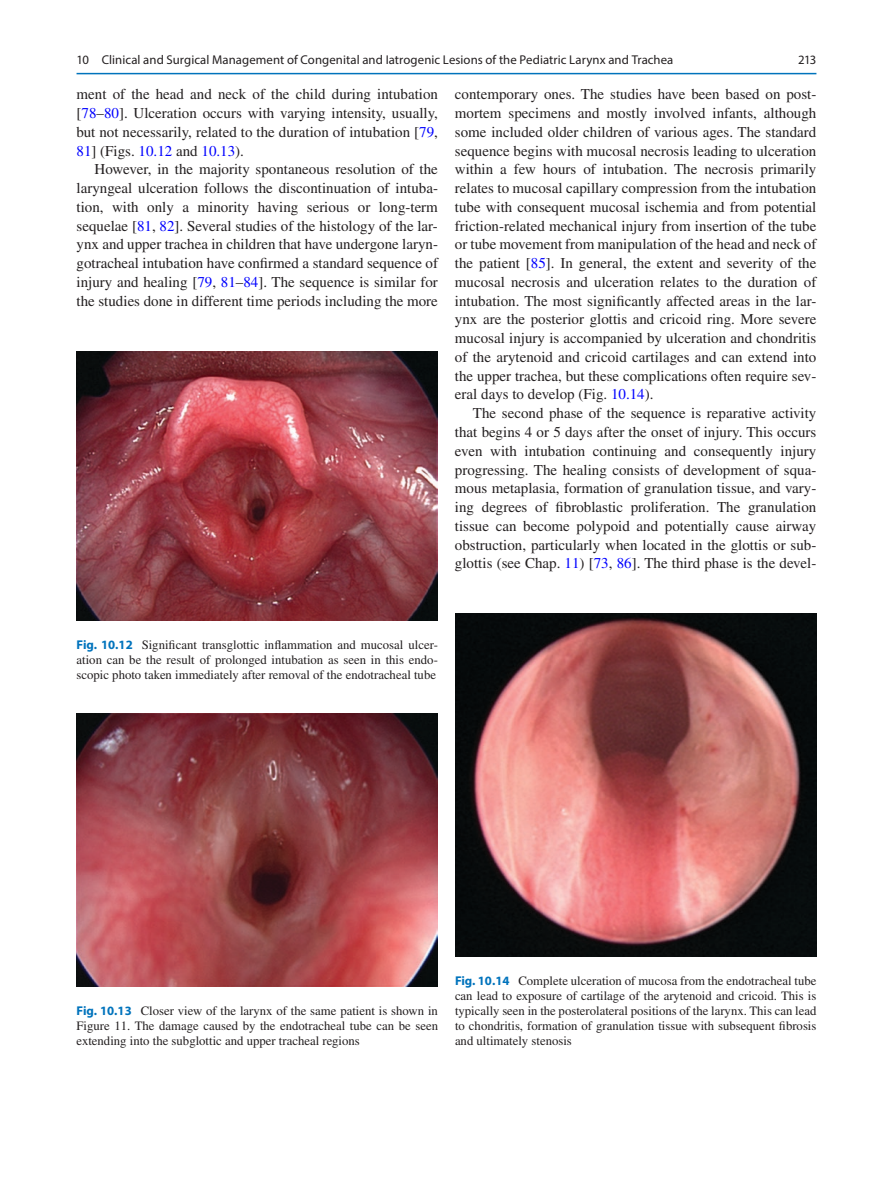
<style>
.page{position:relative;width:893px;height:1187px;background:#fff}
.page>*{position:absolute;margin:0;border:0;box-sizing:border-box;transform-origin:0 0}
.t1{font:15px/18.8px "Times LT Std";color:#231f20;text-align:justify}
.t2{font:12.75px/15px "Times LT Std";color:#231f20;text-align:justify}
.t3{font:12.75px "Myriad Pro";letter-spacing:.005em;color:#231f20}
.s1{color:#00f}
.s2{font-family:"Myriad Pro";font-weight:700;color:#0073bc}
</style>
<div class="page">
<img style="left:77px;top:351px;width:361px;height:269px">
<img style="left:77px;top:713px;width:361px;height:273px">
<img style="left:455px;top:613px;width:361px;height:343px">
<hr style="left:77px;top:73px;width:739px;height:1px;background:#0073bc">
<p class="t3" style="left:77px;top:52px;width:598px">10 Clinical and Surgical Management of Congenital and Iatrogenic Lesions of the Pediatric Larynx and Trachea</p>
<p class="t3" style="left:798px;top:52px;width:20px">213</p>
<p class="t1" style="left:77px;top:85px;width:363px">ment of the head and neck of the child during intubation [<span class="s1">78</span>–<span class="s1">80</span>]. Ulceration occurs with varying intensity, usually, but not necessarily, related to the duration of intubation [<span class="s1">79</span>, <span class="s1">81</span>] (Figs. <span class="s1">10.12</span> and <span class="s1">10.13</span>).</p>
<p class="t1" style="left:77px;top:160px;width:363px;text-indent:18px">However, in the majority spontaneous resolution of the laryngeal ulceration follows the discontinuation of intuba&shy;tion, with only a minority having serious or long-term sequelae [<span class="s1">81</span>, <span class="s1">82</span>]. Several studies of the histology of the lar&shy;ynx and upper trachea in children that have undergone laryn&shy;gotracheal intubation have confirmed a standard sequence of injury and healing [<span class="s1">79</span>, <span class="s1">81</span>–<span class="s1">84</span>]. The sequence is similar for the studies done in different time periods including the more</p>
<p class="t1" style="left:455px;top:85px;width:363px">contemporary ones. The studies have been based on post&shy;mortem specimens and mostly involved infants, although some included older children of various ages. The standard sequence begins with mucosal necrosis leading to ulceration within a few hours of intubation. The necrosis primarily relates to mucosal capillary compression from the intubation tube with consequent mucosal ischemia and from potential friction-related mechanical injury from insertion of the tube or tube movement from manipulation of the head and neck of the patient [<span class="s1">85</span>]. In general, the extent and severity of the mucosal necrosis and ulceration relates to the duration of intubation. The most significantly affected areas in the lar&shy;ynx are the posterior glottis and cricoid ring. More severe mucosal injury is accompanied by ulceration and chondritis of the arytenoid and cricoid cartilages and can extend into the upper trachea, but these complications often require sev&shy;eral days to develop (Fig. <span class="s1">10.14</span>).</p>
<p class="t1" style="left:455px;top:404px;width:363px;text-indent:18px">The second phase of the sequence is reparative activity that begins 4 or 5 days after the onset of injury. This occurs even with intubation continuing and consequently injury progressing. The healing consists of development of squa&shy;mous metaplasia, formation of granulation tissue, and vary&shy;ing degrees of fibroblastic proliferation. The granulation tissue can become polypoid and potentially cause airway obstruction, particularly when located in the glottis or sub&shy;glottis (see Chap. <span class="s1">11</span>) [<span class="s1">73</span>, <span class="s1">86</span>]. The third phase is the devel-</p>
<p class="t2" style="left:77px;top:637px;width:363px"><span class="s2">Fig. 10.12</span> Significant transglottic inflammation and mucosal ulcer&shy;ation can be the result of prolonged intubation as seen in this endo&shy;scopic photo taken immediately after removal of the endotracheal tube</p>
<p class="t2" style="left:77px;top:1002px;width:363px"><span class="s2">Fig. 10.13</span> Closer view of the larynx of the same patient is shown in Figure 11. The damage caused by the endotracheal tube can be seen extending into the subglottic and upper tracheal regions</p>
<p class="t2" style="left:455px;top:972px;width:363px"><span class="s2">Fig. 10.14</span> Complete ulceration of mucosa from the endotracheal tube can lead to exposure of cartilage of the arytenoid and cricoid. This is typically seen in the posterolateral positions of the larynx. This can lead to chondritis, formation of granulation tissue with subsequent fibrosis and ultimately stenosis</p>
</div>
